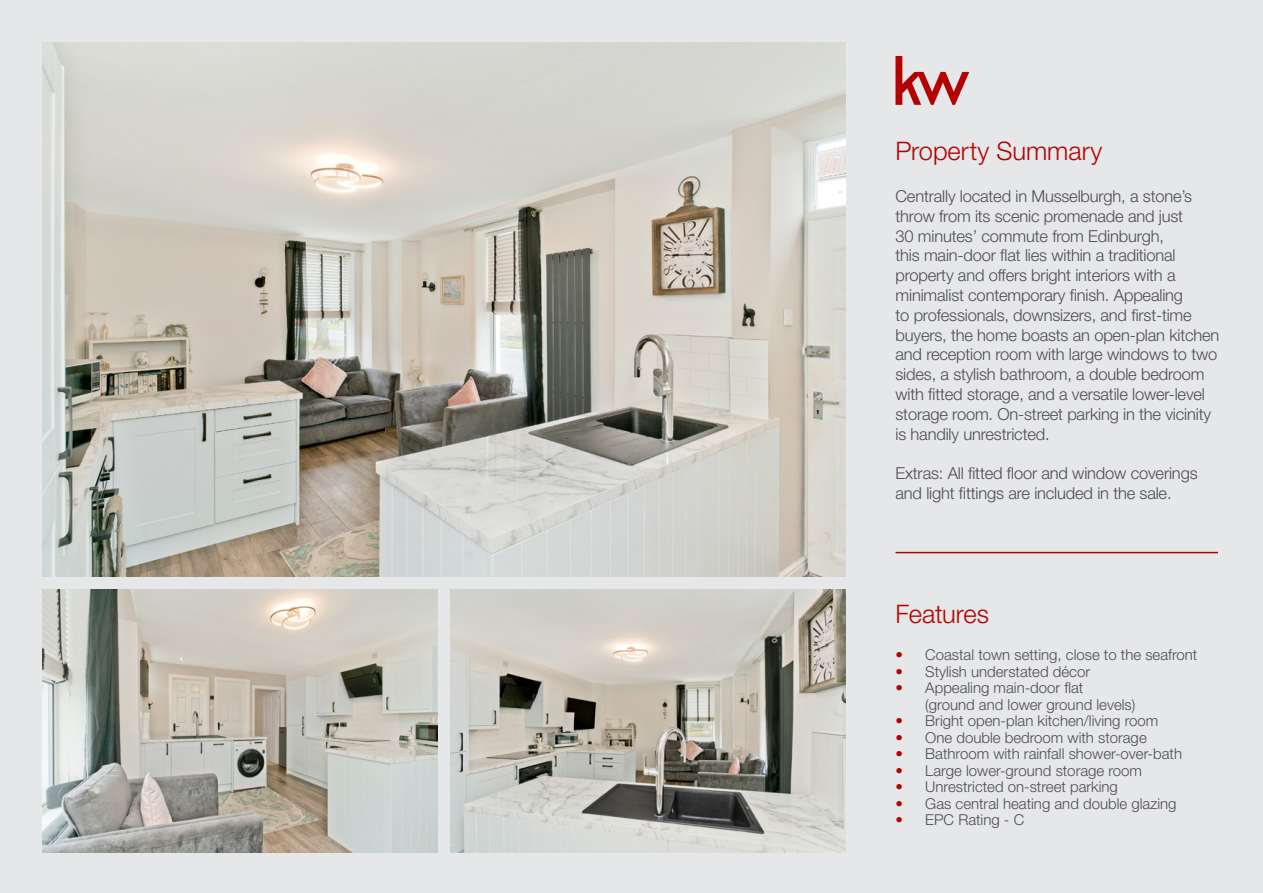
<style>
.page{position:relative;width:1263px;height:893px;background:#e6e7e8}
.page>*{position:absolute;margin:0;border:0;box-sizing:border-box;transform-origin:0 0}
.t1{font:300 25.5px "Helvetica Neue LT Std";letter-spacing:-.005em;color:#b40101}
.t2{font:300 16.5px/19.8px "Helvetica Neue LT Std";letter-spacing:-.01em;color:#4d4d4f}
.t3{font:300 15px/16.5px "Helvetica Neue LT Std";color:#4d4d4f}
.s1{color:#b40101}
</style>
<div class="page">
<svg style="left:895px;top:56px;width:74px;height:49px"></svg>
<img style="left:450px;top:589px;width:395px;height:264px">
<img style="left:43px;top:589px;width:395px;height:264px">
<img style="left:43px;top:43px;width:802px;height:534px">
<hr style="left:895px;top:552px;width:323px;height:1px;background:#b40101">
<p class="t1" style="left:895px;top:135px;width:208px">Property Summary</p>
<p class="t2" style="left:895px;top:186px;width:325px">Centrally located in Musselburgh, a stone’s throw from its scenic promenade and just<br>30 minutes’ commute from Edinburgh,<br>this main-door flat lies within a traditional property and offers bright interiors with a minimalist contemporary finish. Appealing<br>to professionals, downsizers, and first-time buyers, the home boasts an open-plan kitchen and reception room with large windows to two sides, a stylish bathroom, a double bedroom with fitted storage, and a versatile lower-level storage room. On-street parking in the vicinity is handily unrestricted.</p>
<p class="t2" style="left:895px;top:463px;width:304px">Extras: All fitted floor and window coverings and light fittings are included in the sale.</p>
<p class="t1" style="left:895px;top:598px;width:95px">Features</p>
<p class="t3" style="left:895px;top:646px;width:303px"><span class="s1">•</span> Coastal town setting, close to the seafront</p>
<p class="t3" style="left:895px;top:663px;width:196px"><span class="s1">•</span> Stylish understated décor</p>
<p class="t3" style="left:925px;top:679px;width:212px;text-indent:-30px"><span class="s1">•</span> Appealing main-door flat (ground and lower ground levels)</p>
<p class="t3" style="left:895px;top:712px;width:264px"><span class="s1">•</span> Bright open-plan kitchen/living room</p>
<p class="t3" style="left:895px;top:729px;width:253px"><span class="s1">•</span> One double bedroom with storage</p>
<p class="t3" style="left:895px;top:745px;width:288px"><span class="s1">•</span> Bathroom with rainfall shower-over-bath</p>
<p class="t3" style="left:895px;top:762px;width:248px"><span class="s1">•</span> Large lower-ground storage room</p>
<p class="t3" style="left:895px;top:778px;width:224px"><span class="s1">•</span> Unrestricted on-street parking</p>
<p class="t3" style="left:895px;top:795px;width:282px"><span class="s1">•</span> Gas central heating and double glazing</p>
<p class="t3" style="left:895px;top:811px;width:130px"><span class="s1">•</span> EPC Rating - C</p>
</div>
